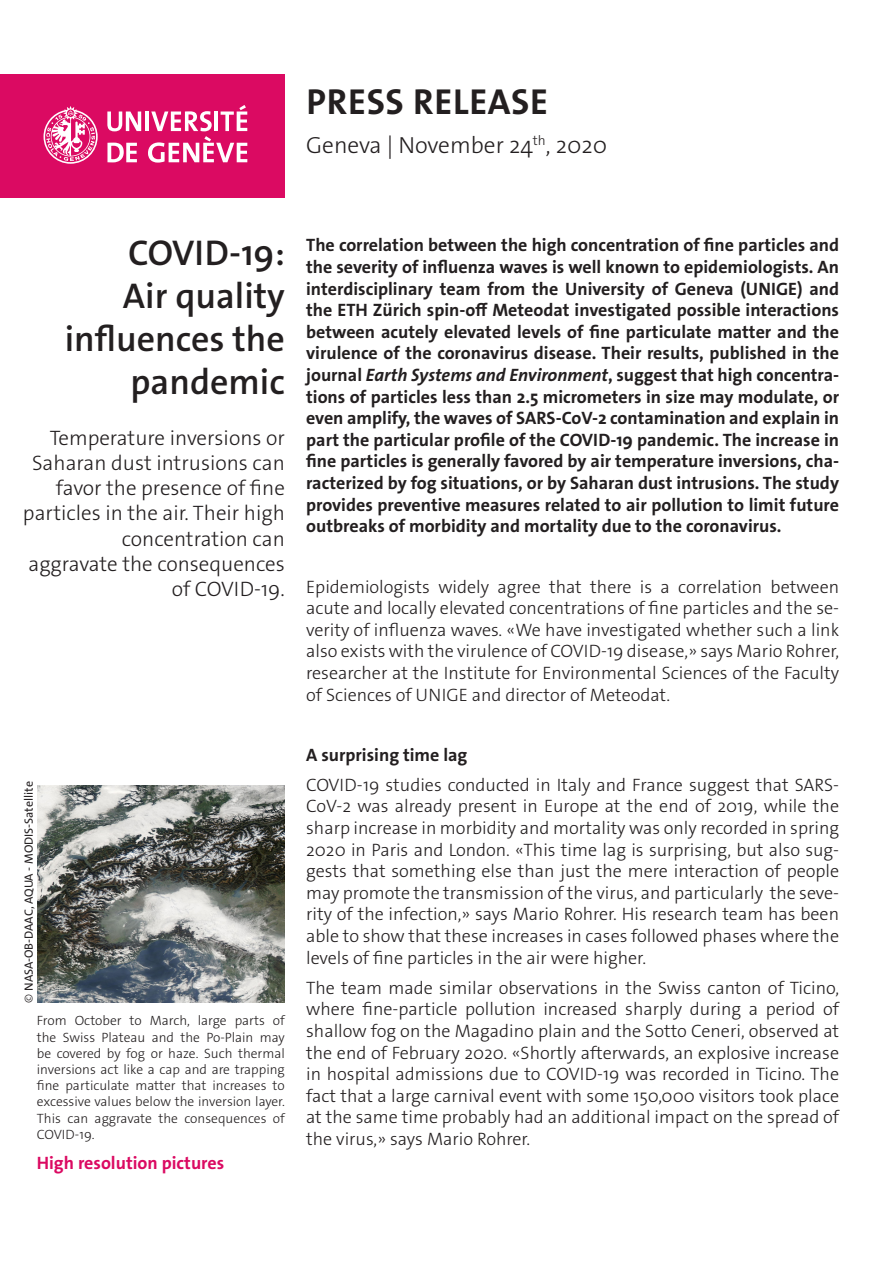
<style>
.page{position:relative;width:893px;height:1263px;background:#fff}
.page>*{position:absolute;margin:0;border:0;box-sizing:border-box;transform-origin:0 0}
._4__texte_courant{font:700 36.3px "The Sans Os F";letter-spacing:.02em;color:#231f20}
._1__grand_titre{font:600 36px/43.2px "The Sans Os F";color:#231f20;text-align:right}
._4__texte_courant-2{font:300 23.4px "The Sans Os F";color:#231f20}
._1__grand_titre-2{font:300 21px/25.2px "The Sans Os F";color:#231f20;text-align:right}
._4__texte_courant-3{font:300 18px/21.6px "The Sans Os F";color:#231f20;text-align:justify}
._4__texte_courant-4{font:700 18px/21.6px "The Sans Os F";color:#231f20;text-align:justify}
.t1{font:700 18px "The Sans Os F";color:#db0a62}
.t2{font:300 13.5px/16.2px "The Sans Os F";color:#231f20;text-align:justify}
.t3{font:12px "The Sans Os F";color:#231f20}
.s1{font-weight:300}
.s2{font-style:italic}
</style>
<div class="page">
<div style="left:0;top:74px;width:285px;height:124px;background:#db0a62"></div>
<svg style="left:44px;top:106px;width:54px;height:58px"></svg>
<svg style="left:107px;top:111px;width:34px;height:20px"></svg>
<hr style="left:145px;top:111px;width:4px;height:20px;background:#fff">
<svg style="left:107px;top:143px;width:30px;height:19px"></svg>
<svg style="left:148px;top:105px;width:99px;height:58px"></svg>
<img style="left:37px;top:785px;width:248px;height:217px">
<p class="_4__texte_courant" style="left:306px;top:78px;width:243px">PRESS RELEASE</p>
<p class="_4__texte_courant-2" style="left:306px;top:130px;width:303px">Geneva | November 24<sup>th</sup>, 2020</p>
<p class="_1__grand_titre" style="left:65px;top:231px;width:222px">COVID-19:<br>Air quality influences the pandemic</p>
<p class="_1__grand_titre-2" style="left:23px;top:425px;width:263px">Temperature inversions or<br>Saharan dust intrusions can favor the presence of fine particles in the air. Their high concentration can<br>aggravate the consequences of COVID-19.</p>
<p class="t3" style="left:21px;top:1002px;width:223px;rotate:-90deg"><span class="s1">©</span> NASA-OB-DAAC, AQUA - MODIS-Satellite</p>
<p class="t2" style="left:37px;top:1013px;width:250px">From October to March, large parts of the Swiss Plateau and the Po-Plain may be covered by fog or haze. Such thermal inversions act like a cap and are trapping fine particulate matter that increases to excessive values below the inversion layer.<br>This can aggravate the consequences of COVID-19.</p>
<p class="t1" style="left:37px;top:1151px;width:189px">High resolution pictures</p>
<p class="_4__texte_courant-4" style="left:306px;top:235px;width:534px">The correlation between the high concentration of fine particles and the severity of influenza waves is well known to epidemiologists. An interdisciplinary team from the University of Geneva (UNIGE) and the ETH Zürich spin-off Meteodat investigated possible interactions between acutely elevated levels of fine particulate matter and the virulence of the coronavirus disease. Their results, published in the journal <span class="s2">Earth Systems and Environment</span>, suggest that high concentra&shy;tions of particles less than 2.5 micrometers in size may modulate, or even amplify, the waves of SARS-CoV-2 contamination and explain in part the particular profile of the COVID-19 pandemic. The increase in fine particles is generally favored by air temperature inversions, cha&shy;racterized by fog situations, or by Saharan dust intrusions. The study provides preventive measures related to air pollution to limit future outbreaks of morbidity and mortality due to the coronavirus.</p>
<p class="_4__texte_courant-3" style="left:306px;top:576px;width:534px">Epidemiologists widely agree that there is a correlation between acute and locally elevated concentrations of fine particles and the se&shy;verity of influenza waves. «We have investigated whether such a link also exists with the virulence of COVID-19 disease,» says Mario Rohrer, researcher at the Institute for Environmental Sciences of the Faculty of Sciences of UNIGE and director of Meteodat.</p>
<p class="_4__texte_courant-4" style="left:306px;top:744px;width:163px">A surprising time lag</p>
<p class="_4__texte_courant-3" style="left:306px;top:774px;width:534px">COVID-19 studies conducted in Italy and France suggest that SARS-CoV-2 was already present in Europe at the end of 2019, while the sharp increase in morbidity and mortality was only recorded in spring 2020 in Paris and London. «This time lag is surprising, but also sug&shy;gests that something else than just the mere interaction of people may promote the transmission of the virus, and particularly the seve&shy;rity of the infection,» says Mario Rohrer. His research team has been able to show that these increases in cases followed phases where the levels of fine particles in the air were higher.</p>
<p class="_4__texte_courant-3" style="left:306px;top:977px;width:534px">The team made similar observations in the Swiss canton of Ticino, where fine-particle pollution increased sharply during a period of shallow fog on the Magadino plain and the Sotto Ceneri, observed at the end of February 2020. «Shortly afterwards, an explosive increase in hospital admissions due to COVID-19 was recorded in Ticino. The fact that a large carnival event with some 150,000 visitors took place at the same time probably had an additional impact on the spread of the virus,» says Mario Rohrer.</p>
</div>
